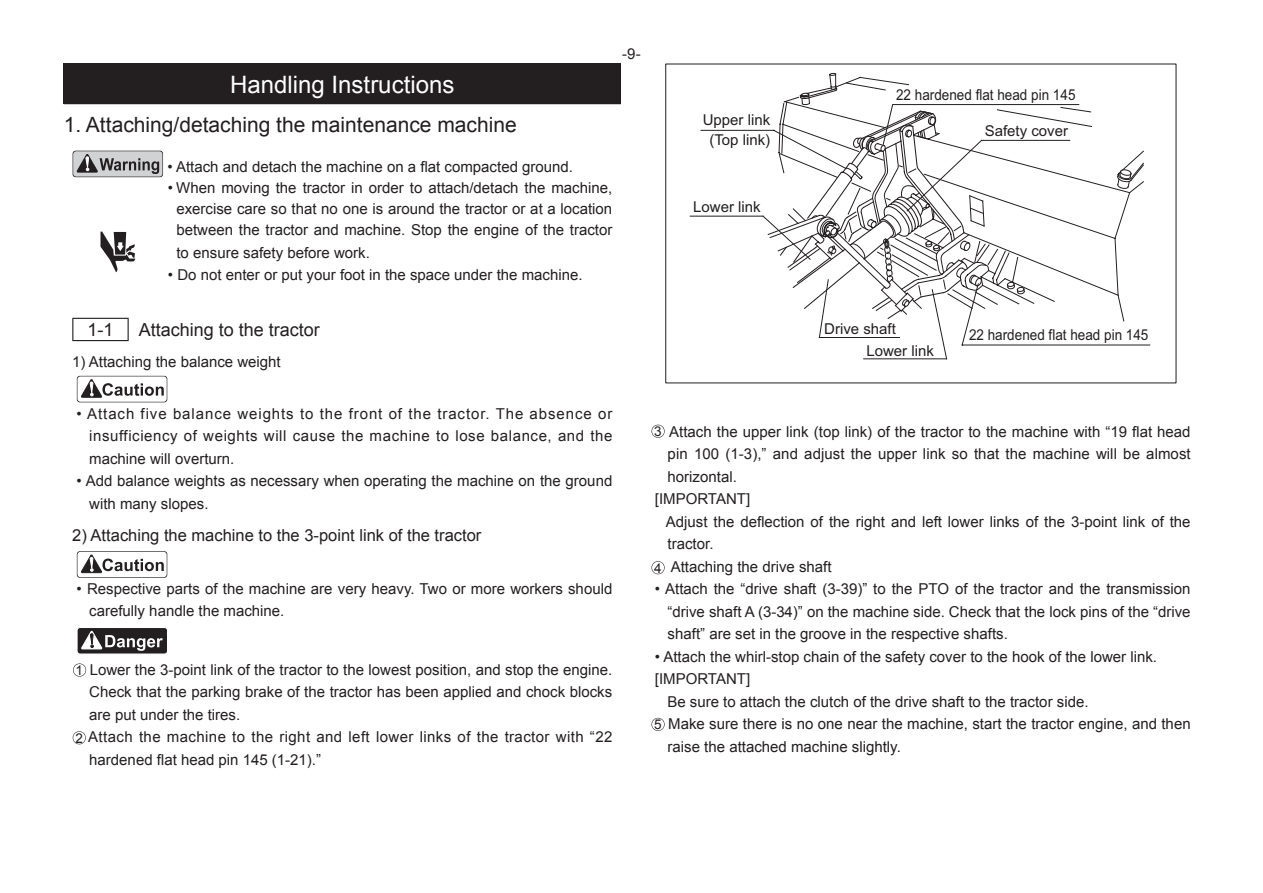
<style>
.page{position:relative;width:1263px;height:893px;background:#fff}
.page>*{position:absolute;margin:0;border:0;box-sizing:border-box;transform-origin:0 0}
._01_1__大見出し{font:24px "Arial";color:#fff}
._01見出し{font:21px "Arial";color:#231f20}
._01小見出し{font:18px "Arial";color:#231f20}
._01小見出し-2{font:16.5px "Arial";color:#231f20}
._02_本文1字出{font:15px/22.5px "Arial";color:#231f20}
._02_本文1字出-2{font:15px/22.5px "Arial";letter-spacing:.025em;color:#231f20}
._02_本文1字出-3{font:15px "Arial";color:#231f20;scale:.9 1}
._01小見出し-3{font:15px "Arial";color:#231f20}
.t1{font:13.5px "Arial";color:#231f20}
</style>
<div class="page">
<div style="left:64px;top:64px;width:557px;height:40px;background:#231f20"></div>
<div style="left:73px;top:151px;width:89px;height:26px;background:#d1d2d4;border-radius:3px"></div>
<svg style="left:77px;top:154px;width:82px;height:20px"></svg>
<hr style="left:72px;top:318px;width:57px;height:1px;background:#231f20">
<svg style="left:72px;top:319px;width:1px;height:21px"></svg>
<svg style="left:128px;top:319px;width:1px;height:21px"></svg>
<hr style="left:72px;top:340px;width:57px;height:1px;background:#231f20">
<svg style="left:81px;top:379px;width:83px;height:19px"></svg>
<svg style="left:77px;top:551px;width:90px;height:27px"></svg>
<div style="left:77px;top:552px;width:90px;height:25px;background:#fff;border-radius:3px"></div>
<svg style="left:81px;top:554px;width:83px;height:19px"></svg>
<div style="left:77px;top:627px;width:90px;height:27px;background:#231f20;border-radius:3px"></div>
<div style="left:77px;top:627px;width:91px;height:28px;border:1px solid #fff;border-radius:3px"></div>
<svg style="left:81px;top:630px;width:82px;height:21px"></svg>
<svg style="left:101px;top:232px;width:34px;height:40px"></svg>
<hr style="left:690px;top:216px;width:73px;height:1px;background:#231f20">
<svg style="left:700px;top:129px;width:248px;height:231px"></svg>
<svg style="left:882px;top:320px;width:269px;height:26px"></svg>
<svg style="left:767px;top:72px;width:377px;height:248px"></svg>
<svg style="left:73px;top:663px;width:13px;height:14px"></svg>
<svg style="left:73px;top:731px;width:13px;height:13px"></svg>
<svg style="left:651px;top:425px;width:14px;height:13px"></svg>
<svg style="left:651px;top:561px;width:14px;height:13px"></svg>
<svg style="left:651px;top:718px;width:14px;height:13px"></svg>
<p class="_01_1__大見出し" style="left:230px;top:68px;width:226px">Handling Instructions</p>
<p class="_01見出し" style="left:64px;top:111px;width:454px">1. Attaching/detaching the maintenance machine</p>
<p class="_02_本文1字出" style="left:167px;top:155px;width:407px">• Attach and detach the machine on a flat compacted ground.</p>
<p class="_02_本文1字出" style="left:168px;top:178px;width:446px;line-height:21px;text-align:center">• When moving the tractor in order to attach/detach the machine, exercise care so that no one is around the tractor or at a location between the tractor and machine. Stop the engine of the tractor</p>
<p class="_02_本文1字出" style="left:176px;top:241px;width:195px">to ensure safety before work.</p>
<p class="_02_本文1字出" style="left:168px;top:264px;width:416px">• Do not enter or put your foot in the space under the machine.</p>
<p class="_01小見出し" style="left:139px;top:318px;width:183px">Attaching to the tractor</p>
<p class="_01小見出し" style="left:87px;top:318px;width:28px">1-1</p>
<p class="_01小見出し-3" style="left:72px;top:352px;width:210px">1) Attaching the balance weight</p>
<p class="_02_本文1字出" style="left:89px;top:402px;width:525px;text-align:justify;text-indent:-13px">• Attach five balance weights to the front of the tractor. The absence or insufficiency of weights will cause the machine to lose balance, and the machine will overturn.</p>
<p class="_02_本文1字出" style="left:89px;top:470px;width:524px;text-indent:-13px">• Add balance weights as necessary when operating the machine on the ground with many slopes.</p>
<p class="_01小見出し-2" style="left:72px;top:524px;width:411px">2) Attaching the machine to the 3-point link of the tractor</p>
<p class="_02_本文1字出" style="left:89px;top:578px;width:524px;text-indent:-13px">• Respective parts of the machine are very heavy. Two or more workers should carefully handle the machine.</p>
<p class="_02_本文1字出" style="left:622px;top:42px;width:20px">-9-</p>
<p class="_02_本文1字出" style="left:89px;top:659px;width:524px;text-align:justify">Lower the 3-point link of the tractor to the lowest position, and stop the engine.<br>Check that the parking brake of the tractor has been applied and chock blocks are put under the tires.</p>
<p class="_02_本文1字出-2" style="left:88px;top:726px;width:526px">Attach the machine to the right and left lower links of the tractor with ”22 hardened flat head pin 145 )1-21 “.(</p>
<p class="t1" style="left:76px;top:661px;width:9px">1</p>
<p class="t1" style="left:76px;top:729px;width:9px">2</p>
<p class="_02_本文1字出" style="left:703px;top:111px;width:69px;line-height:19.5px;text-align:center">Upper link (Top link(</p>
<p class="_02_本文1字出" style="left:693px;top:197px;width:69px">Lower link</p>
<p class="_02_本文1字出-3" style="left:896px;top:89px;width:201px">22 hardened flat head pin 145</p>
<p class="_02_本文1字出" style="left:985px;top:120px;width:85px">Safety cover</p>
<p class="_02_本文1字出" style="left:866px;top:319px;width:69px;line-height:22px;text-indent:-42px">Drive shaft<br>Lower link</p>
<p class="_02_本文1字出-3" style="left:969px;top:329px;width:201px">22 hardened flat head pin 145</p>
<p class="_02_本文1字出" style="left:668px;top:420px;width:525px;text-align:justify">Attach the upper link (top link) of the tractor to the machine with “19 flat head pin 100 (1-3 ,) ” and adjust the upper link so that the machine will be almost horizontal.</p>
<p class="_02_本文1字出" style="left:655px;top:488px;width:97px">[IMPORTANT[</p>
<p class="_02_本文1字出" style="left:666px;top:510px;width:526px">Adjust the deflection of the right and left lower links of the 3-point link of the tractor.</p>
<p class="_02_本文1字出" style="left:671px;top:555px;width:162px">Attaching the drive shaft</p>
<p class="_02_本文1字出" style="left:668px;top:578px;width:524px;text-align:justify;text-indent:-13px">• Attach the “drive shaft (3-39)” to the PTO of the tractor and the transmission “drive shaft A (3-34)” on the machine side. Check that the lock pins of the “drive shaft” are set in the groove in the respective shafts.</p>
<p class="_02_本文1字出" style="left:655px;top:645px;width:504px">• Attach the whirl-stop chain of the safety cover to the hook of the lower link.</p>
<p class="_02_本文1字出" style="left:655px;top:668px;width:97px">[IMPORTANT[</p>
<p class="_02_本文1字出" style="left:667px;top:690px;width:423px">Be sure to attach the clutch of the drive shaft to the tractor side.</p>
<p class="_02_本文1字出" style="left:668px;top:713px;width:524px">Make sure there is no one near the machine, start the tractor engine, and then raise the attached machine slightly.</p>
<p class="t1" style="left:654px;top:422px;width:9px">3</p>
<p class="t1" style="left:654px;top:559px;width:9px">4</p>
<p class="t1" style="left:654px;top:716px;width:9px">5</p>
</div>
